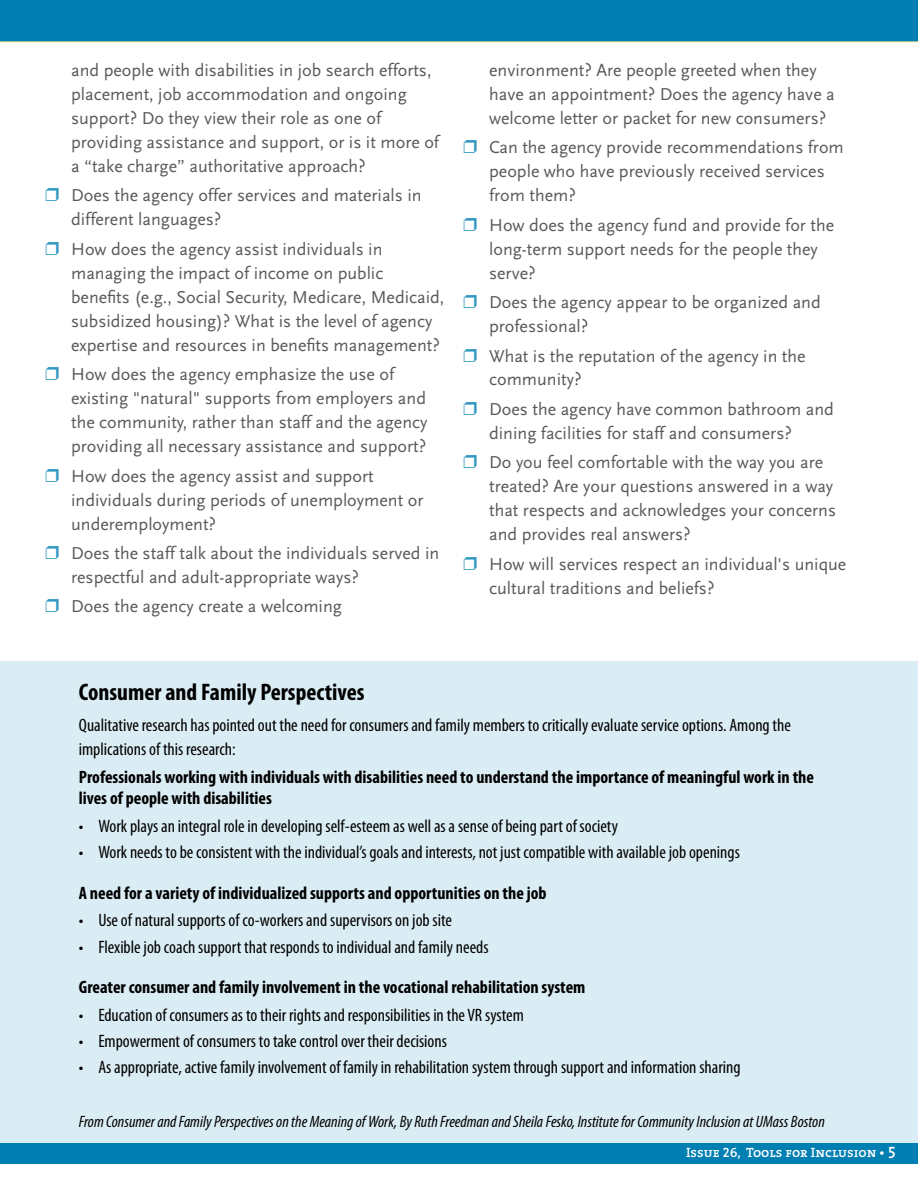
<style>
.page{position:relative;width:918px;height:1188px;background:#fff}
.page>*{position:absolute;margin:0;border:0;box-sizing:border-box;transform-origin:0 0}
.t1{font:700 condensed 24px "Myriad Pro";color:#000}
.t2{font:18px/24px "Scala Sans";color:#58595b}
.t3{font:condensed 18px/24px "Myriad Pro";color:#000}
.t4{font:700 condensed 18px/21.3px "Myriad Pro";color:#000}
.t5{font:italic condensed 16.5px "Myriad Pro";color:#000}
.t6{font:13.5px "The Serif Semi Bold Caps";color:#fff}
.s1{font-family:"Monotype Sorts";color:#3399c1}
.s2{font-size:16.5px}
</style>
<div class="page">
<div style="left:0;top:1143px;width:918px;height:21px;background:#007fb2"></div>
<div style="left:0;top:0;width:918px;height:42px;background:#007fb2"></div>
<div style="left:1px;top:662px;width:917px;height:481px;background:#dbedf4"></div>
<p class="t2" style="left:71px;top:59px;width:369px">and people with disabilities in job search efforts, placement, job accommodation and ongoing support? Do they view their role as one of providing assistance and support, or is it more of a “take charge” authoritative approach?</p>
<p class="t2" style="left:71px;top:184px;width:352px;text-indent:-26px"><span class="s1">U</span> Does the agency offer services and materials in different languages?</p>
<p class="t2" style="left:71px;top:237px;width:375px;text-indent:-26px"><span class="s1">U</span> How does the agency assist individuals in managing the impact of income on public benefits (e.g., Social Security, Medicare, Medicaid, subsidized housing)? What is the level of agency expertise and resources in benefits management?</p>
<p class="t2" style="left:71px;top:363px;width:358px;text-indent:-26px"><span class="s1">U</span> How does the agency emphasize the use of existing "natural" supports from employers and the community, rather than staff and the agency providing all necessary assistance and support?</p>
<p class="t2" style="left:71px;top:464px;width:354px;text-indent:-26px"><span class="s1">U</span> How does the agency assist and support individuals during periods of unemployment or underemployment?</p>
<p class="t2" style="left:71px;top:541px;width:370px;text-indent:-26px"><span class="s1">U</span> Does the staff talk about the individuals served in respectful and adult-appropriate ways?</p>
<p class="t2" style="left:46px;top:595px;width:298px"><span class="s1">U</span> Does the agency create a welcoming</p>
<p class="t2" style="left:489px;top:58px;width:347px">environment? Are people greeted when they have an appointment? Does the agency have a welcome letter or packet for new consumers?</p>
<p class="t2" style="left:489px;top:136px;width:356px;text-indent:-26px"><span class="s1">U</span> Can the agency provide recommendations from people who have previously received services from them?</p>
<p class="t2" style="left:489px;top:213px;width:347px;text-indent:-26px"><span class="s1">U</span> How does the agency fund and provide for the long-term support needs for the people they serve?</p>
<p class="t2" style="left:489px;top:291px;width:333px;text-indent:-26px"><span class="s1">U</span> Does the agency appear to be organized and professional?</p>
<p class="t2" style="left:489px;top:344px;width:318px;text-indent:-26px"><span class="s1">U</span> What is the reputation of the agency in the community?</p>
<p class="t2" style="left:489px;top:397px;width:346px;text-indent:-26px"><span class="s1">U</span> Does the agency have common bathroom and dining facilities for staff and consumers?</p>
<p class="t2" style="left:489px;top:451px;width:348px;text-indent:-26px"><span class="s1">U</span> Do you feel comfortable with the way you are treated? Are your questions answered in a way that respects and acknowledges your concerns and provides real answers?</p>
<p class="t2" style="left:489px;top:552px;width:359px;text-indent:-26px"><span class="s1">U</span> How will services respect an individual's unique cultural traditions and beliefs?</p>
<h1 class="t1" style="left:79px;top:679px;width:287px">Consumer and Family Perspectives</h1>
<p class="t3" style="left:79px;top:713px;width:714px">Qualitative research has pointed out the need for consumers and family members to critically evaluate service options. Among the implications of this research:</p>
<p class="t4" style="left:79px;top:767px;width:737px">Professionals working with individuals with disabilities need to understand the importance of meaningful work in the lives of people with disabilities</p>
<p class="t3" style="left:79px;top:814px;width:541px">• Work plays an integral role in developing self-esteem as well as a sense of being part of society</p>
<p class="t3" style="left:79px;top:841px;width:663px">• Work needs to be consistent with the individual’s goals and interests, not just compatible with available job openings</p>
<p class="t4" style="left:79px;top:882px;width:469px">A need for a variety of individualized supports and opportunities on the job</p>
<p class="t3" style="left:79px;top:909px;width:375px">• Use of natural supports of co-workers and supervisors on job site</p>
<p class="t3" style="left:79px;top:935px;width:411px">• Flexible job coach support that responds to individual and family needs</p>
<p class="t4" style="left:79px;top:977px;width:508px">Greater consumer and family involvement in the vocational rehabilitation system</p>
<p class="t3" style="left:79px;top:1003px;width:447px">• Education of consumers as to their rights and responsibilities in the VR system</p>
<p class="t3" style="left:79px;top:1029px;width:370px">• Empowerment of consumers to take control over their decisions</p>
<p class="t3" style="left:79px;top:1056px;width:663px">• As appropriate, active family involvement of family in rehabilitation system through support and information sharing</p>
<p class="t5" style="left:79px;top:1113px;width:747px">From Consumer and Family Perspectives on the Meaning of Work, By Ruth Freedman and Sheila Fesko, Institute for Community Inclusion at UMass Boston</p>
<p class="t6" style="left:686px;top:1141px;width:211px">Issue 26, Tools for Inclusion • <span class="s2">5</span></p>
</div>
